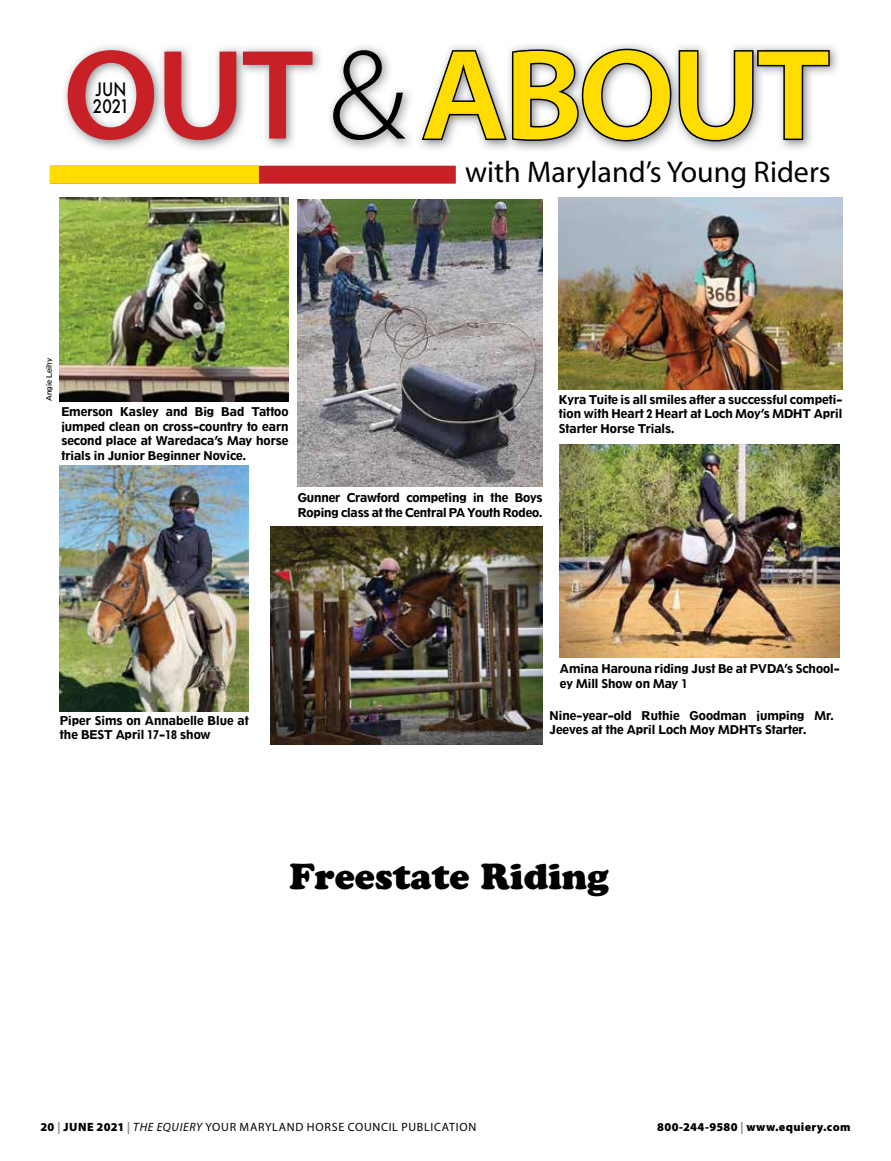
<style>
.page{position:relative;width:891px;height:1161px;background:#fff}
.page>*{position:absolute;margin:0;border:0;box-sizing:border-box;transform-origin:0 0}
.t1{font:600 129px "Myriad Pro";letter-spacing:-.03em;color:#fd0;scale:1.06 1}
.t2{font:36px "Cooper Black Std";color:#000}
.t3{font:30px "Myriad";color:#000}
.t4{font:500 18px/16.5px "Futura";color:#000;scale:.85 1}
.t5{font:700 12px/14.4px "Tw Cen Class";color:#000}
.t6{font:12px "Myriad Pro";letter-spacing:.06em;color:#000}
.t7{font:900 12px "Myriad Pro";letter-spacing:.03em;color:#000}
.t8{font:7.5px "Tw Cen Class";color:#000}
.s1{color:#c72127}
.s2{font-weight:300;color:#000}
.s3{font-weight:900}
.s4{font-weight:900;color:#939598}
.s5{font-style:italic}
.s6{color:#939598}
</style>
<div class="page">
<img style="left:64px;top:44px;width:774px;height:106px">
<svg style="left:420px;top:47px;width:411px;height:96px"></svg>
<div style="left:50px;top:166px;width:406px;height:18px;background:#c72127"></div>
<div style="left:50px;top:166px;width:209px;height:18px;background:#fd0"></div>
<img style="left:60px;top:466px;width:189px;height:246px">
<img style="left:270px;top:526px;width:273px;height:218px">
<img style="left:559px;top:197px;width:283px;height:193px">
<img style="left:560px;top:444px;width:280px;height:214px">
<img style="left:60px;top:197px;width:229px;height:204px">
<img style="left:298px;top:199px;width:245px;height:287px">
<h1 class="t1" style="left:63px;top:13px;width:725px"><span class="s1">OUT</span><span class="s2">&amp;</span>ABOUT</h1>
<h3 class="t4" style="left:93px;top:81px;width:44px">JUN<br>2021</h3>
<h3 class="t3" style="left:465px;top:157px;width:367px">with Maryland’s Young Riders</h3>
<p class="t8" style="left:44px;top:401px;width:44px;rotate:-90deg">Angie Leihy</p>
<p class="t5" style="left:61px;top:404px;width:229px;text-align:justify">Emerson Kasley and Big Bad Tattoo jumped clean on cross-country to earn second place at Waredaca’s May horse trials in Junior Beginner Novice.</p>
<p class="t5" style="left:298px;top:490px;width:246px">Gunner Crawford competing in the Boys<br>Roping class at the Central PA Youth Rodeo.</p>
<p class="t5" style="left:559px;top:392px;width:285px;text-align:justify">Kyra Tuite is all smiles after a successful competi&shy;tion with Heart 2 Heart at Loch Moy’s MDHT April Starter Horse Trials.</p>
<p class="t5" style="left:60px;top:713px;width:191px">Piper Sims on Annabelle Blue at the BEST April 17-18 show</p>
<p class="t5" style="left:560px;top:661px;width:281px">Amina Harouna riding Just Be at PVDA’s School&shy;ey Mill Show on May 1</p>
<p class="t5" style="left:550px;top:708px;width:286px">Nine-year-old Ruthie Goodman jumping Mr.<br>Jeeves at the April Loch Moy MDHTs Starter.</p>
<h2 class="t2" style="left:290px;top:855px;width:321px">Freestate Riding</h2>
<p class="t6" style="left:40px;top:1120px;width:437px"><span class="s3">20</span> <span class="s4">|</span> <span class="s3">JUNE 2021</span> <span class="s4">|</span> <span class="s5">THE EQUIERY</span> YOUR MARYLAND HORSE COUNCIL PUBLICATION</p>
<p class="t7" style="left:657px;top:1120px;width:195px">800-244-9580 <span class="s6">|</span> www.equiery.com</p>
</div>
